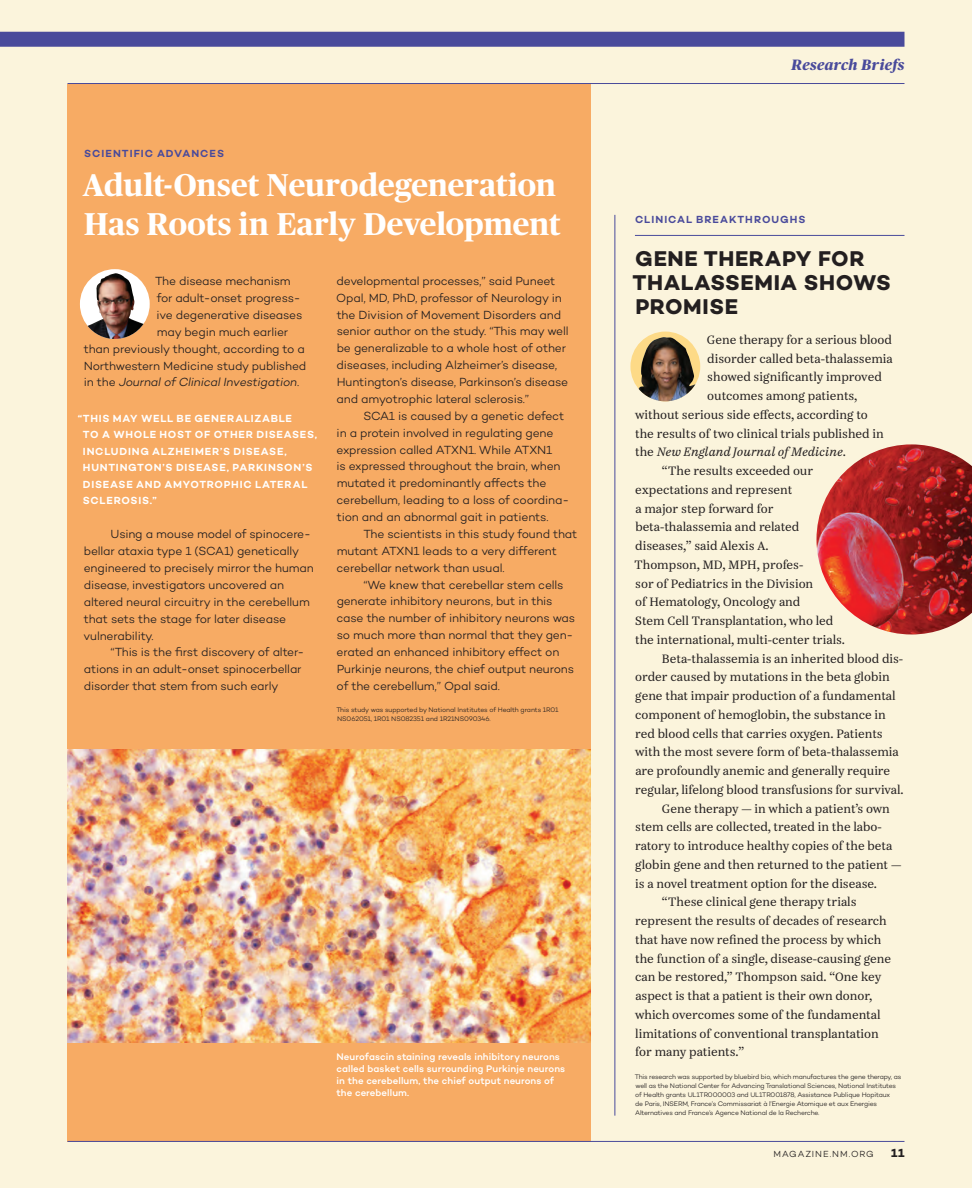
<style>
.page{position:relative;width:972px;height:1188px;background:#fbf4dc}
.page>*{position:absolute;margin:0;border:0;box-sizing:border-box;transform-origin:0 0}
.t1{font:700 31.5px/39px "Publico Headline";color:#fff}
.t2{font:700 21.75px/24px "Campton";letter-spacing:.03em;color:#231f20}
.t3{font:italic 800 15px "Publico Headline";letter-spacing:.025em;color:#494a9b}
.t4{font:300 12px/16.8px "Campton";letter-spacing:-.015em;color:#231f20}
.t5{font:12px "Casus Pro";color:#231f20}
.t6{font:italic 300 12px "Campton";letter-spacing:-.01em;color:#231f20}
.t7{font:italic 12px "Casus Pro";color:#231f20}
.t8{font:700 12px "Campton";color:#231f20}
.t9{font:600 10.5px/16.5px "Campton";letter-spacing:.07em;color:#fff}
.t10{font:600 10.5px "Campton";letter-spacing:.095em;color:#494a9b}
.t11{font:500 9.75px/12px "Campton";letter-spacing:.005em;color:#fff}
.t12{font:300 9px "Campton";letter-spacing:.095em;color:#231f20}
.t13{font:300 6.75px/9px "Campton";letter-spacing:-.02em;color:#231f20}
.s1{font-style:normal}
</style>
<div class="page">
<div style="left:68px;top:84px;width:523px;height:1058px;background:#f7ab64"></div>
<img style="left:68px;top:750px;width:523px;height:293px">
<img style="left:816px;top:444px;width:156px;height:190px">
<hr style="left:68px;top:1141px;width:836px;height:1px;background:#494a9b">
<div style="left:0;top:32px;width:904px;height:15px;background:#494a9b"></div>
<hr style="left:68px;top:83px;width:836px;height:1px;background:#494a9b">
<div style="left:630px;top:332px;width:70px;height:69px;background:#fdda87;border-radius:50%"></div>
<img style="left:639px;top:337px;width:56px;height:64px">
<hr style="left:635px;top:235px;width:270px;height:1px;background:#494a9b">
<hr style="left:615px;top:215px;width:1px;height:901px;background:#494a9b">
<div style="left:80px;top:269px;width:70px;height:70px;background:#fff;border-radius:50%"></div>
<img style="left:88px;top:273px;width:56px;height:66px">
<p class="t10" style="left:84px;top:147px;width:141px">SCIENTIFIC ADVANCES</p>
<h1 class="t1" style="left:83px;top:164px;width:479px">Adult-Onset Neurodegeneration<br>Has Roots in Early Development</h1>
<p class="t4" style="left:155px;top:273px;width:137px">The disease mechanism</p>
<p class="t4" style="left:157px;top:289px;width:145px">for adult-onset progress-</p>
<p class="t4" style="left:157px;top:306px;width:147px">ive degenerative diseases</p>
<p class="t4" style="left:157px;top:323px;width:133px">may begin much earlier</p>
<p class="t4" style="left:84px;top:340px;width:223px">than previously thought, according to a</p>
<p class="t4" style="left:84px;top:357px;width:224px">Northwestern Medicine study published</p>
<p class="t6" style="left:84px;top:375px;width:217px"><span class="s1">in the</span> Journal of Clinical Investigation<span class="s1">.</span></p>
<p class="t9" style="left:83px;top:410px;width:236px;text-indent:-5px">“THIS MAY WELL BE GENERALIZABLE<br>TO A WHOLE HOST OF OTHER DISEASES,<br>INCLUDING ALZHEIMER’S DISEASE,<br>HUNTINGTON’S DISEASE, PARKINSON’S<br>DISEASE AND AMYOTROPHIC LATERAL<br>SCLEROSIS.”</p>
<p class="t4" style="left:83px;top:526px;width:232px;text-indent:27px">Using a mouse model of spinocere&shy;bellar ataxia type 1 (SCA1) genetically engineered to precisely mirror the human disease, investigators uncovered an altered neural circuitry in the cerebellum that sets the stage for later disease vulnerability.</p>
<p class="t4" style="left:84px;top:644px;width:222px;text-indent:27px">“This is the first discovery of alter&shy;ations in an adult-onset spinocerbellar disorder that stem from such early</p>
<p class="t4" style="left:336px;top:272px;width:234px">developmental processes,” said Puneet Opal, MD, PhD, professor of Neurology in the Division of Movement Disorders and senior author on the study. “This may well be generalizable to a whole host of other diseases, including Alzheimer’s disease, Huntington’s disease, Parkinson’s disease and amyotrophic lateral sclerosis.”</p>
<p class="t4" style="left:337px;top:407px;width:234px;text-indent:27px">SCA1 is caused by a genetic defect in a protein involved in regulating gene expression called ATXN1. While ATXN1<br>is expressed throughout the brain, when mutated it predominantly affects the cerebellum, leading to a loss of coordina&shy;tion and an abnormal gait in patients.</p>
<p class="t4" style="left:337px;top:525px;width:242px;text-indent:27px">The scientists in this study found that mutant ATXN1 leads to a very different cerebellar network than usual.</p>
<p class="t4" style="left:337px;top:576px;width:240px;text-indent:27px">“We knew that cerebellar stem cells generate inhibitory neurons, but in this case the number of inhibitory neurons was so much more than normal that they gen&shy;erated an enhanced inhibitory effect on Purkinje neurons, the chief output neurons of the cerebellum,” Opal said.</p>
<p class="t13" style="left:336px;top:705px;width:224px">This study was supported by National Institutes of Health grants 1R01<br>NS062051, 1R01 NS082351 and 1R21NS090346.</p>
<p class="t11" style="left:336px;top:1050px;width:230px">Neurofascin staining reveals inhibitory neurons called basket cells surrounding Purkinje neurons in the cerebellum, the chief output neurons of the cerebellum.</p>
<p class="t3" style="left:792px;top:54px;width:114px">Research Briefs</p>
<p class="t10" style="left:635px;top:213px;width:172px">CLINICAL BREAKTHROUGHS</p>
<h2 class="t2" style="left:632px;top:246px;width:260px">GENE THERAPY FOR<br>THALASSEMIA SHOWS<br>PROMISE</h2>
<p class="t5" style="left:707px;top:332px;width:187px">Gene therapy for a serious blood</p>
<p class="t5" style="left:707px;top:350px;width:187px">disorder called beta-thalassemia</p>
<p class="t5" style="left:707px;top:369px;width:176px">showed significantly improved</p>
<p class="t5" style="left:707px;top:388px;width:151px">outcomes among patients,</p>
<p class="t5" style="left:635px;top:407px;width:234px">without serious side effects, according to</p>
<p class="t5" style="left:635px;top:425px;width:250px">the results of two clinical trials published in</p>
<p class="t7" style="left:635px;top:444px;width:212px"><span class="s1">the</span> New England Journal of Medicine<span class="s1">.</span></p>
<p class="t5" style="left:662px;top:463px;width:153px">“The results exceeded our</p>
<p class="t5" style="left:635px;top:482px;width:159px">expectations and represent</p>
<p class="t5" style="left:635px;top:500px;width:140px">a major step forward for</p>
<p class="t5" style="left:635px;top:519px;width:165px">beta-thalassemia and related</p>
<p class="t5" style="left:635px;top:538px;width:135px">diseases,” said Alexis A.</p>
<p class="t5" style="left:635px;top:557px;width:170px">Thompson, MD, MPH, profes-</p>
<p class="t5" style="left:635px;top:575px;width:180px">sor of Pediatrics in the Division</p>
<p class="t5" style="left:635px;top:594px;width:167px">of Hematology, Oncology and</p>
<p class="t5" style="left:635px;top:613px;width:200px">Stem Cell Transplantation, who led</p>
<p class="t5" style="left:635px;top:632px;width:211px">the international, multi-center trials.</p>
<p class="t5" style="left:662px;top:650px;width:243px">Beta-thalassemia is an inherited blood dis-</p>
<p class="t5" style="left:635px;top:669px;width:256px">order caused by mutations in the beta globin</p>
<p class="t5" style="left:635px;top:688px;width:262px">gene that impair production of a fundamental</p>
<p class="t5" style="left:635px;top:707px;width:252px">component of hemoglobin, the substance in</p>
<p class="t5" style="left:635px;top:725px;width:249px">red blood cells that carries oxygen. Patients</p>
<p class="t5" style="left:635px;top:744px;width:265px">with the most severe form of beta-thalassemia</p>
<p class="t5" style="left:635px;top:763px;width:256px">are profoundly anemic and generally require</p>
<p class="t5" style="left:635px;top:782px;width:270px">regular, lifelong blood transfusions for survival.</p>
<p class="t5" style="left:662px;top:800px;width:229px">Gene therapy — in which a patient’s own</p>
<p class="t5" style="left:635px;top:819px;width:248px">stem cells are collected, treated in the labo-</p>
<p class="t5" style="left:635px;top:838px;width:259px">ratory to introduce healthy copies of the beta</p>
<p class="t5" style="left:635px;top:857px;width:268px">globin gene and then returned to the patient —</p>
<p class="t5" style="left:635px;top:875px;width:243px">is a novel treatment option for the disease.</p>
<p class="t5" style="left:662px;top:894px;width:196px">“These clinical gene therapy trials</p>
<p class="t5" style="left:635px;top:913px;width:253px">represent the results of decades of research</p>
<p class="t5" style="left:635px;top:932px;width:248px">that have now refined the process by which</p>
<p class="t5" style="left:635px;top:950px;width:257px">the function of a single, disease-causing gene</p>
<p class="t5" style="left:635px;top:969px;width:247px">can be restored,” Thompson said. “One key</p>
<p class="t5" style="left:635px;top:988px;width:238px">aspect is that a patient is their own donor,</p>
<p class="t5" style="left:635px;top:1007px;width:247px">which overcomes some of the fundamental</p>
<p class="t5" style="left:635px;top:1025px;width:245px">limitations of conventional transplantation</p>
<p class="t5" style="left:635px;top:1044px;width:110px">for many patients.”</p>
<p class="t13" style="left:635px;top:1072px;width:268px">This research was supported by bluebird bio, which manufactures the gene therapy, as well as the National Center for Advancing Translational Sciences, National Institutes of Health grants UL1TR000003 and UL1TR001878, Assistance Publique Hopitaux<br>de Paris, INSERM, France’s Commissariat à l’Energie Atomique et aux Energies Alternatives and France’s Agence National de la Recherche.</p>
<p class="t12" style="left:774px;top:1148px;width:102px">MAGAZINE.NM.ORG</p>
<p class="t8" style="left:891px;top:1145px;width:15px">11</p>
</div>
